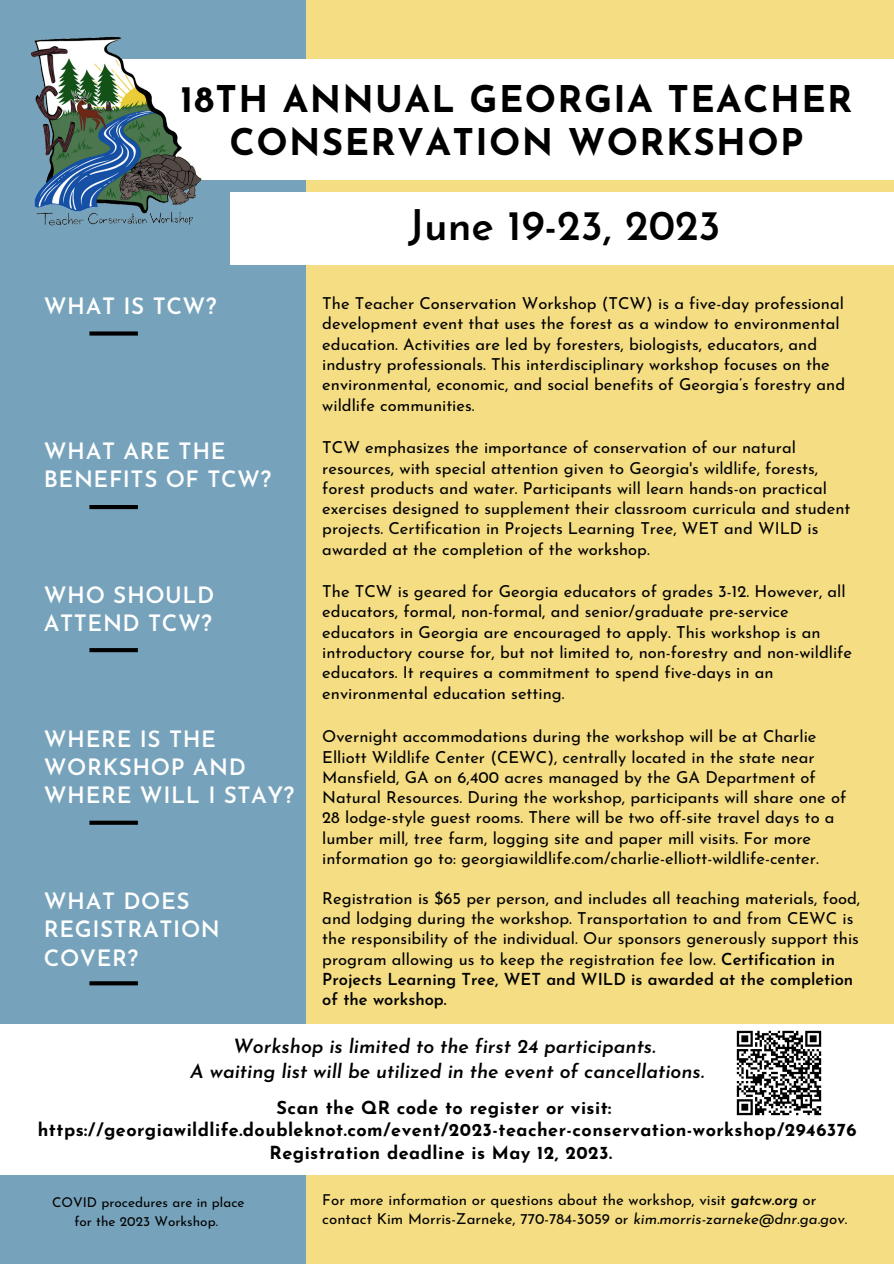
<style>
.page{position:relative;width:894px;height:1264px;background:#fff}
.page>*{position:absolute;margin:0;border:0;box-sizing:border-box;transform-origin:0 0}
.t1{font:600 42.15px "Josefin Sans";color:#000}
.t2{font:700 36.75px/42.8px "Josefin Sans";letter-spacing:.035em;color:#000;text-align:center}
.t3{font:600 22.5px/28.2px "Josefin Sans";letter-spacing:.025em;color:#fff}
.t4{font:italic 600 19.5px/24.8px "Josefin Sans";color:#000;text-align:center}
.t5{font:700 18px "Josefin Sans";letter-spacing:.025em;color:#000}
.t6{font:16.5px/20.2px "Josefin Sans";color:#000}
.t7{font:15px/19.2px "Josefin Sans";color:#000}
.t8{font:13.5px/18px "Josefin Sans";color:#000;text-align:center}
.s1{font-weight:600}
.s2{font-weight:600;font-style:italic}
.s3{font-style:italic}
</style>
<div class="page">
<div style="left:0;top:0;width:893px;height:1263px;background:#f4dd83"></div>
<div style="left:0;top:0;width:306px;height:1263px;background:#76a3bb"></div>
<svg style="left:89px;top:648px;width:49px;height:4px"></svg>
<svg style="left:89px;top:820px;width:49px;height:4px"></svg>
<svg style="left:89px;top:505px;width:49px;height:4px"></svg>
<svg style="left:89px;top:331px;width:49px;height:4px"></svg>
<div style="left:79px;top:59px;width:814px;height:121px;background:#fff"></div>
<div style="left:230px;top:192px;width:663px;height:72px;background:#fff"></div>
<img style="left:31px;top:36px;width:171px;height:190px">
<svg style="left:89px;top:981px;width:49px;height:4px"></svg>
<div style="left:0;top:1023px;width:893px;height:151px;background:#fff"></div>
<img style="left:736px;top:1030px;width:86px;height:86px">
<h2 class="t2" style="left:180px;top:82px;width:673px">18TH ANNUAL GEORGIA TEACHER<br>CONSERVATION WORKSHOP</h2>
<h3 class="t3" style="left:44px;top:295px;width:174px">WHAT IS TCW?</h3>
<h3 class="t3" style="left:44px;top:439px;width:229px">WHAT ARE THE<br>BENEFITS OF TCW?</h3>
<h1 class="t1" style="left:408px;top:208px;width:314px">June 19-23, 2023</h1>
<p class="t6" style="left:322px;top:295px;width:524px">The Teacher Conservation Workshop (TCW) is a five-day professional development event that uses the forest as a window to environmental education. Activities are led by foresters, biologists, educators, and industry professionals. This interdisciplinary workshop focuses on the environmental, economic, and social benefits of Georgia’s forestry and wildlife communities.</p>
<p class="t6" style="left:322px;top:439px;width:529px">TCW emphasizes the importance of conservation of our natural resources, with special attention given to Georgia's wildlife, forests, forest products and water. Participants will learn hands-on practical exercises designed to supplement their classroom curricula and student projects. Certification in Projects Learning Tree, WET and WILD is awarded at the completion of the workshop.</p>
<h3 class="t3" style="left:44px;top:583px;width:172px">WHO SHOULD<br>ATTEND TCW?</h3>
<p class="t6" style="left:322px;top:583px;width:531px">The TCW is geared for Georgia educators of grades 3-12. However, all educators, formal, non-formal, and senior/graduate pre-service educators in Georgia are encouraged to apply. This workshop is an introductory course for, but not limited to, non-forestry and non-wildlife educators. It requires a commitment to spend five-days in an environmental education setting.</p>
<h3 class="t3" style="left:44px;top:726px;width:252px">WHERE IS THE<br>WORKSHOP AND<br>WHERE WILL I STAY?</h3>
<p class="t6" style="left:322px;top:728px;width:525px">Overnight accommodations during the workshop will be at Charlie Elliott Wildlife Center (CEWC), centrally located in the state near Mansfield, GA on 6,400 acres managed by the GA Department of Natural Resources. During the workshop, participants will share one of 28 lodge-style guest rooms. There will be two off-site travel days to a lumber mill, tree farm, logging site and paper mill visits. For more information go to: georgiawildlife.com/charlie-elliott-wildlife-center.</p>
<p class="t6" style="left:322px;top:889px;width:539px">Registration is $65 per person, and includes all teaching materials, food, and lodging during the workshop. Transportation to and from CEWC is the responsibility of the individual. Our sponsors generously support this program allowing us to keep the registration fee low. <span class="s1">Certification in Projects Learning Tree, WET and WILD is awarded at the completion of the workshop.</span></p>
<p class="t4" style="left:190px;top:1036px;width:515px">Workshop is limited to the first 24 participants.<br>A waiting list will be utilized in the event of cancellations.</p>
<h3 class="t3" style="left:44px;top:889px;width:177px">WHAT DOES<br>REGISTRATION<br>COVER?</h3>
<p class="t5" style="left:276px;top:1099px;width:336px">Scan the QR code to register or visit:</p>
<p class="t5" style="left:38px;top:1122px;width:820px">https://georgiawildlife.doubleknot.com/event/2023-teacher-conservation-workshop/2946376</p>
<p class="t5" style="left:269px;top:1145px;width:344px">Registration deadline is May 12, 2023.</p>
<p class="t8" style="left:52px;top:1195px;width:194px">COVID procedures are in place for the 2023 Workshop.</p>
<p class="t7" style="left:322px;top:1191px;width:526px">For more information or questions about the workshop, visit <span class="s2">gatcw.org</span> or contact Kim Morris-Zarneke, 770-784-3059 or <span class="s3">kim.morris-zarneke@dnr.ga.gov</span>.</p>
</div>
